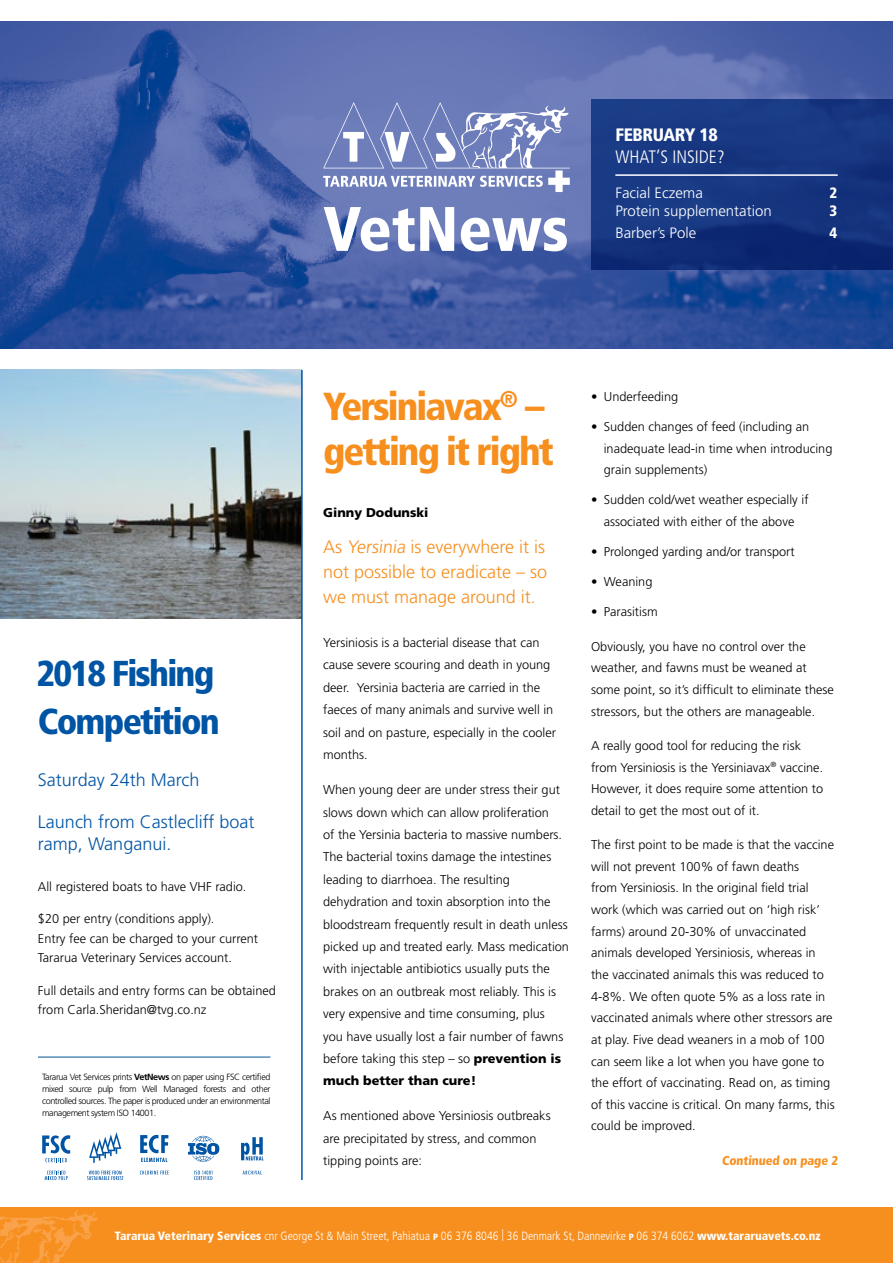
<style>
.page{position:relative;width:893px;height:1263px;background:#fff}
.page>*{position:absolute;margin:0;border:0;box-sizing:border-box;transform-origin:0 0}
.t1{font:900 condensed 62.85px "Frutiger LT Std";color:#fff}
.t2{font:900 condensed 39px/44.8px "Frutiger LT Std";letter-spacing:-.05em;color:#f78f1e}
.t3{font:900 condensed 36px/48.4px "Frutiger LT Std";letter-spacing:-.05em;color:#0054a4}
.t4{font:300 18px/25.3px "Frutiger LT Std";color:#f78f1e;text-align:justify}
.t5{font:300 18px/22.5px "Frutiger LT Std";color:#0054a4}
.t6{font:300 condensed 18px "Frutiger LT Std";color:#fff}
.t7{font:900 condensed 18px "Frutiger LT Std";letter-spacing:-.02em;color:#fff}
.t8{font:300 15px "Frutiger LT Std";color:#fff}
.t9{font:900 condensed 15px "Frutiger LT Std";color:#fff}
.t10{font:300 12.75px/21.6px "Frutiger LT Std";color:#000}
.t11{font:900 condensed 12.75px "Frutiger LT Std";color:#f78f1e}
.t12{font:900 12.75px "Frutiger LT Std";color:#000}
.t13{font:300 condensed 12px "Frutiger LT Std";color:#fff}
.t14{font:300 9px/12px "Frutiger LT Std";letter-spacing:-.045em;color:#000;text-align:justify}
.s1{font-weight:700}
.s2{font-weight:900}
.s3{font-weight:900;font-size:9px}
</style>
<div class="page">
<img style="left:0;top:21px;width:893px;height:328px">
<div style="left:591px;top:100px;width:302px;height:170px;background:linear-gradient(to bottom,#1c3e88,#0f2b75)"></div>
<div style="left:0;top:1208px;width:893px;height:55px;background:#f78f1e"></div>
<img style="left:0;top:1210px;width:97px;height:53px">
<hr style="left:615px;top:174px;width:223px;height:2px;background:#fff">
<svg style="left:323px;top:102px;width:247px;height:90px;background:#8a97c8"></svg>
<img style="left:0;top:370px;width:301px;height:249px">
<svg style="left:140px;top:1135px;width:28px;height:27px"></svg>
<svg style="left:241px;top:1137px;width:22px;height:23px"></svg>
<svg style="left:42px;top:1135px;width:28px;height:27px"></svg>
<svg style="left:188px;top:1136px;width:32px;height:26px"></svg>
<svg style="left:89px;top:1132px;width:32px;height:31px"></svg>
<svg style="left:140px;top:1170px;width:29px;height:4px"></svg>
<svg style="left:243px;top:1170px;width:18px;height:4px"></svg>
<svg style="left:45px;top:1170px;width:23px;height:10px"></svg>
<svg style="left:194px;top:1170px;width:18px;height:10px"></svg>
<svg style="left:87px;top:1170px;width:37px;height:10px"></svg>
<hr style="left:38px;top:1057px;width:232px;height:1px;background:#005596">
<hr style="left:301px;top:370px;width:2px;height:810px;background:#0054a4">
<h1 class="t1" style="left:323px;top:191px;width:247px">VetNews</h1>
<h3 class="t7" style="left:615px;top:124px;width:104px">FEBRUARY 18</h3>
<h3 class="t6" style="left:615px;top:146px;width:111px">WHAT’S INSIDE?</h3>
<p class="t8" style="left:615px;top:184px;width:89px">Facial Eczema</p>
<p class="t9" style="left:830px;top:184px;width:9px">2</p>
<p class="t8" style="left:615px;top:202px;width:158px">Protein supplementation</p>
<p class="t9" style="left:830px;top:202px;width:9px">3</p>
<p class="t8" style="left:615px;top:225px;width:82px">Barber’s Pole</p>
<p class="t9" style="left:830px;top:224px;width:9px">4</p>
<h3 class="t3" style="left:37px;top:649px;width:185px">2018 Fishing<br>Competition</h3>
<h3 class="t5" style="left:38px;top:769px;width:163px">Saturday 24th March</h3>
<h3 class="t5" style="left:38px;top:810px;width:218px">Launch from Castlecliff boat ramp, Wanganui.</h3>
<p class="t10" style="left:38px;top:876px;width:210px">All registered boats to have VHF radio.</p>
<p class="t10" style="left:38px;top:909px;width:222px;line-height:19.5px">$20 per entry (conditions apply).<br>Entry fee can be charged to your current<br>Tararua Veterinary Services account.</p>
<p class="t10" style="left:38px;top:980px;width:240px;line-height:19.5px">Full details and entry forms can be obtained from Carla.Sheridan@tvg.co.nz</p>
<p class="t14" style="left:42px;top:1071px;width:230px">Tararua Vet Services prints <span class="s1">VetNews</span> on paper using FSC certified mixed source pulp from Well Managed forests and other controlled sources. The paper is produced under an environmental management system ISO 14001.</p>
<h2 class="t2" style="left:323px;top:384px;width:232px">Yersiniavax<sup>®</sup> – getting it right</h2>
<p class="t12" style="left:323px;top:504px;width:107px">Ginny Dodunski</p>
<h3 class="t4" style="left:323px;top:534px;width:226px">As Yersinia is everywhere it is not possible to eradicate – so we must manage around it.</h3>
<p class="t10" style="left:323px;top:632px;width:234px;line-height:22.4px">Yersiniosis is a bacterial disease that can cause severe scouring and death in young deer. Yersinia bacteria are carried in the faeces of many animals and survive well in soil and on pasture, especially in the cooler months.</p>
<p class="t10" style="left:323px;top:779px;width:247px;line-height:22.4px">When young deer are under stress their gut slows down which can allow proliferation<br>of the Yersinia bacteria to massive numbers.<br>The bacterial toxins damage the intestines leading to diarrhoea. The resulting dehydration and toxin absorption into the bloodstream frequently result in death unless picked up and treated early. Mass medication with injectable antibiotics usually puts the brakes on an outbreak most reliably. This is very expensive and time consuming, plus<br>you have usually lost a fair number of fawns before taking this step – so <span class="s2">prevention is much better than cure!</span></p>
<p class="t10" style="left:323px;top:1105px;width:229px;line-height:22.4px">As mentioned above Yersiniosis outbreaks are precipitated by stress, and common tipping points are:</p>
<p class="t10" style="left:591px;top:386px;width:89px">• Underfeeding</p>
<p class="t10" style="left:604px;top:416px;width:230px;text-indent:-13px">• Sudden changes of feed (including an inadequate lead-in time when introducing grain supplements)</p>
<p class="t10" style="left:591px;top:489px;width:219px;text-align:center">• Sudden cold/wet weather especially if associated with either of the above</p>
<p class="t10" style="left:591px;top:541px;width:205px">• Prolonged yarding and/or transport</p>
<p class="t10" style="left:591px;top:571px;width:63px">• Weaning</p>
<p class="t10" style="left:591px;top:601px;width:68px">• Parasitism</p>
<p class="t10" style="left:591px;top:636px;width:244px">Obviously, you have no control over the weather, and fawns must be weaned at some point, so it’s difficult to eliminate these stressors, but the others are manageable.</p>
<p class="t10" style="left:591px;top:735px;width:234px">A really good tool for reducing the risk from Yersiniosis is the Yersiniavax<sup>®</sup> vaccine.<br>However, it does require some attention to detail to get the most out of it.</p>
<p class="t10" style="left:591px;top:834px;width:245px">The first point to be made is that the vaccine will not prevent 100% of fawn deaths<br>from Yersiniosis. In the original field trial work (which was carried out on ‘high risk’ farms) around 20-30% of unvaccinated animals developed Yersiniosis, whereas in the vaccinated animals this was reduced to 4-8%. We often quote 5% as a loss rate in vaccinated animals where other stressors are at play. Five dead weaners in a mob of 100 can seem like a lot when you have gone to the effort of vaccinating. Read on, as timing of this vaccine is critical. On many farms, this could be improved.</p>
<p class="t11" style="left:722px;top:1153px;width:119px">Continued on page 2</p>
<p class="t13" style="left:115px;top:1229px;width:707px"><span class="s2">Tararua Veterinary Services</span> cnr George St &amp; Main Street, Pahiatua <span class="s3">P</span> 06 376 8046 | 36 Denmark St, Dannevirke <span class="s3">P</span> 06 374 6062 <span class="s2">www.tararuavets.co.nz</span></p>
</div>
